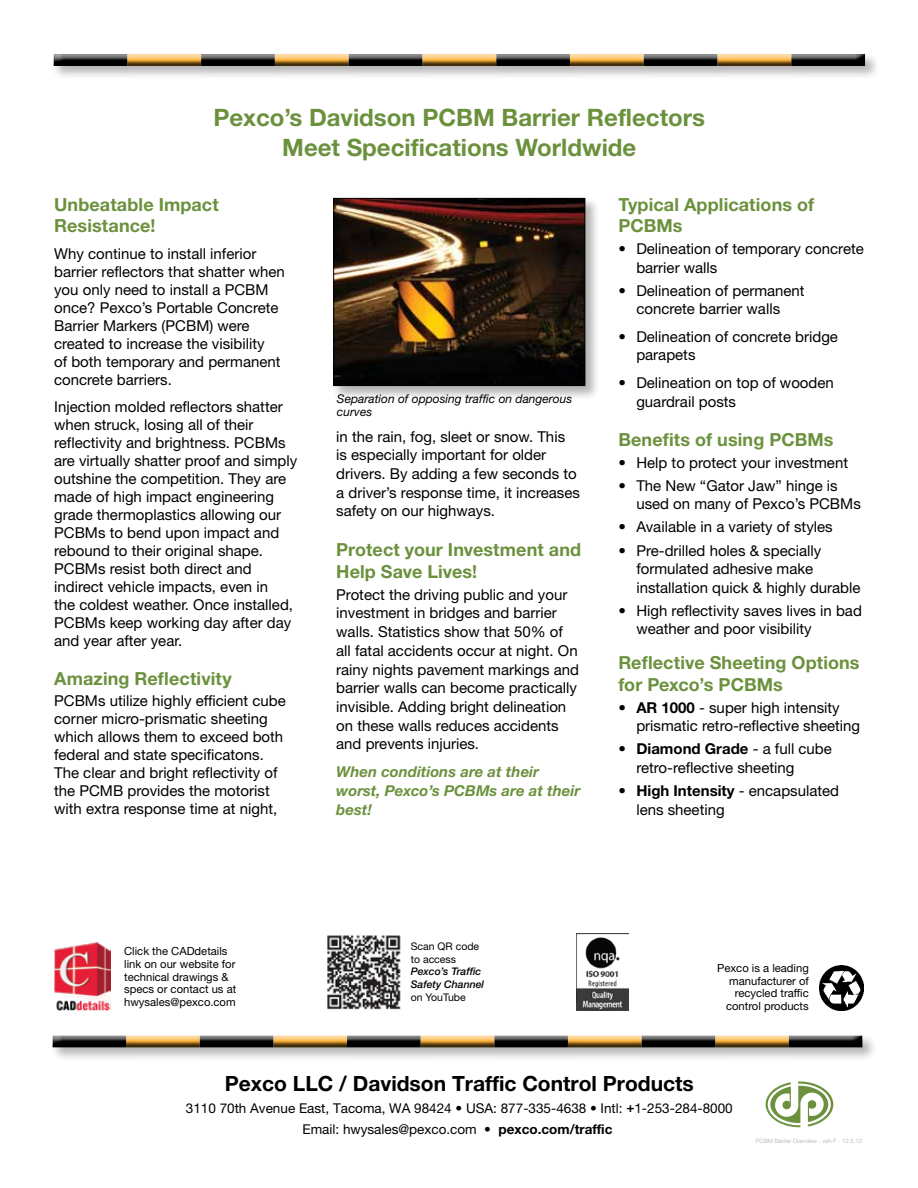
<style>
.page{position:relative;width:918px;height:1188px;background:#fff}
.page>*{position:absolute;margin:0;border:0;box-sizing:border-box;transform-origin:0 0}
.t1{font:700 24px/30px "Helvetica Neue LT Std";color:#6b913d;text-align:center}
.t2{font:700 21px "Helvetica Neue LT Std";color:#000}
.t3{font:700 18px/21.6px "Helvetica Neue LT Std";letter-spacing:.005em;color:#6b913d}
.t4{font:15px/18px "Helvetica Neue LT Std";color:#000}
.t5{font:italic 700 15px/18.8px "Helvetica Neue LT Std";color:#6b913d}
.t6{font:13.5px/21px "Helvetica Neue LT Std";color:#000;text-align:center}
.t7{font:italic 12px/13.5px "Helvetica Neue LT Std";color:#000}
.t8{font:11.25px/12.8px "Helvetica Neue LT Std";color:#000;text-align:right}
.t9{font:10.5px/12.8px "Helvetica Neue LT Std";color:#000}
.t10{font:italic 500 10.5px/12.8px "Helvetica Neue LT Std";color:#000}
.t11{font:300 6px "Helvetica Neue LT Std";color:#a7a9ac}
.s1{font-weight:700}
.s2{font-weight:500}
</style>
<div class="page">
<div style="left:52px;top:52px;width:827px;height:29px;background:#000;opacity:.3"></div>
<div style="left:51px;top:53px;width:814px;height:11px;background:#fff"></div>
<div style="left:51px;top:54px;width:814px;height:14px;background:#000;opacity:.75"></div>
<div style="left:331px;top:196px;width:269px;height:205px;background:#000;opacity:.3"></div>
<img style="left:335px;top:200px;width:248px;height:184px">
<div style="left:333px;top:198px;width:252px;height:188px;border:1px solid #000"></div>
<div style="left:51px;top:1034px;width:826px;height:28px;background:#000;opacity:.3"></div>
<div style="left:50px;top:1034px;width:813px;height:11px;background:#fff;opacity:.75"></div>
<div style="left:50px;top:1036px;width:813px;height:13px;background:#000;opacity:.75"></div>
<svg style="left:766px;top:1081px;width:67px;height:46px"></svg>
<img style="left:819px;top:966px;width:45px;height:44px">
<img style="left:576px;top:933px;width:53px;height:77px">
<img style="left:54px;top:942px;width:57px;height:68px">
<img style="left:327px;top:935px;width:74px;height:75px">
<h1 class="t1" style="left:214px;top:101px;width:493px">Pexco’s Davidson PCBM Barrier Reflectors<br>Meet Specifications Worldwide</h1>
<p class="t3" style="left:54px;top:194px;width:166px;line-height:21px">Unbeatable Impact<br>Resistance!</p>
<p class="t4" style="left:54px;top:244px;width:232px">Why continue to install inferior barrier reflectors that shatter when you only need to install a PCBM once? Pexco’s Portable Concrete<br>Barrier Markers (PCBM) were created to increase the visibility<br>of both temporary and permanent concrete barriers.</p>
<p class="t4" style="left:54px;top:397px;width:245px">Injection molded reflectors shatter when struck, losing all of their reflectivity and brightness. PCBMs are virtually shatter proof and simply outshine the competition. They are made of high impact engineering grade thermoplastics allowing our<br>PCBMs to bend upon impact and rebound to their original shape.<br>PCBMs resist both direct and indirect vehicle impacts, even in<br>the coldest weather. Once installed,<br>PCBMs keep working day after day and year after year.</p>
<p class="t3" style="left:54px;top:668px;width:179px">Amazing Reflectivity</p>
<p class="t4" style="left:54px;top:692px;width:233px">PCBMs utilize highly efficient cube corner micro-prismatic sheeting which allows them to exceed both federal and state specificatons.<br>The clear and bright reflectivity of the PCMB provides the motorist with extra response time at night,</p>
<p class="t7" style="left:337px;top:392px;width:237px">Separation of opposing traffic on dangerous curves</p>
<p class="t4" style="left:336px;top:427px;width:245px;line-height:18.8px">in the rain, fog, sleet or snow. This<br>is especially important for older drivers. By adding a few seconds to a driver’s response time, it increases safety on our highways.</p>
<p class="t3" style="left:336px;top:539px;width:246px">Protect your Investment and<br>Help Save Lives!</p>
<p class="t4" style="left:336px;top:585px;width:244px;line-height:18.8px">Protect the driving public and your investment in bridges and barrier walls. Statistics show that 50% of all fatal accidents occur at night. On rainy nights pavement markings and barrier walls can become practically invisible. Adding bright delineation on these walls reduces accidents and prevents injuries.</p>
<p class="t5" style="left:336px;top:762px;width:245px">When conditions are at their worst, Pexco’s PCBMs are at their best!</p>
<p class="t3" style="left:618px;top:193px;width:197px">Typical Applications of<br>PCBMs</p>
<p class="t4" style="left:636px;top:239px;width:229px;line-height:18.6px;text-indent:-18px">• Delineation of temporary concrete barrier walls</p>
<p class="t4" style="left:618px;top:281px;width:188px;line-height:18.6px;text-align:center">• Delineation of permanent concrete barrier walls</p>
<p class="t4" style="left:636px;top:327px;width:203px;line-height:18.6px;text-indent:-18px">• Delineation of concrete bridge parapets</p>
<p class="t4" style="left:636px;top:373px;width:199px;line-height:18.6px;text-indent:-18px">• Delineation on top of wooden guardrail posts</p>
<p class="t3" style="left:618px;top:429px;width:217px">Benefits of using PCBMs</p>
<p class="t4" style="left:618px;top:453px;width:231px">• Help to protect your investment</p>
<p class="t4" style="left:636px;top:476px;width:226px;line-height:18.6px;text-indent:-18px">• The New “Gator Jaw” hinge is used on many of Pexco’s PCBMs</p>
<p class="t4" style="left:618px;top:518px;width:216px">• Available in a variety of styles</p>
<p class="t4" style="left:636px;top:541px;width:226px;line-height:18.6px;text-indent:-18px">• Pre-drilled holes &amp; specially formulated adhesive make installation quick &amp; highly durable</p>
<p class="t4" style="left:636px;top:601px;width:227px;line-height:18.6px;text-indent:-18px">• High reflectivity saves lives in bad weather and poor visibility</p>
<p class="t3" style="left:618px;top:652px;width:243px">Reflective Sheeting Options for Pexco’s PCBMs</p>
<p class="t4" style="left:636px;top:698px;width:225px;line-height:18.6px;text-indent:-18px">• <span class="s1">AR 1000</span> - super high intensity prismatic retro-reflective sheeting</p>
<p class="t4" style="left:636px;top:739px;width:197px;line-height:18.6px;text-indent:-18px">• <span class="s1">Diamond Grade</span> - a full cube retro-reflective sheeting</p>
<p class="t4" style="left:636px;top:781px;width:204px;line-height:18.6px;text-indent:-18px">• <span class="s1">High Intensity</span> - encapsulated lens sheeting</p>
<p class="t8" style="left:124px;top:945px;width:114px;text-align:left">Click the CADdetails link on our website for technical drawings &amp; specs or contact us at hwysales@pexco.com</p>
<p class="t9" style="left:411px;top:940px;width:70px">Scan QR code to access</p>
<p class="t10" style="left:411px;top:965px;width:75px">Pexco’s Traffic<br>Safety Channel</p>
<p class="t9" style="left:411px;top:991px;width:57px">on YouTube</p>
<p class="t8" style="left:717px;top:961px;width:93px">Pexco is a leading manufacturer of recycled traffic control products</p>
<h2 class="t2" style="left:225px;top:1071px;width:471px">Pexco LLC / Davidson Traffic Control Products</h2>
<p class="t6" style="left:186px;top:1098px;width:548px">3110 70th Avenue East, Tacoma, WA 98424 • USA: 877-335-4638 • Intl: <span class="s2">+</span>1-253-284-8000<br>Email: hwysales@pexco.com • <span class="s1">pexco.com/traffic</span></p>
<p class="t11" style="left:756px;top:1137px;width:108px">PCBM Barrier Overview - vsh-F - 12.5.12</p>
</div>
